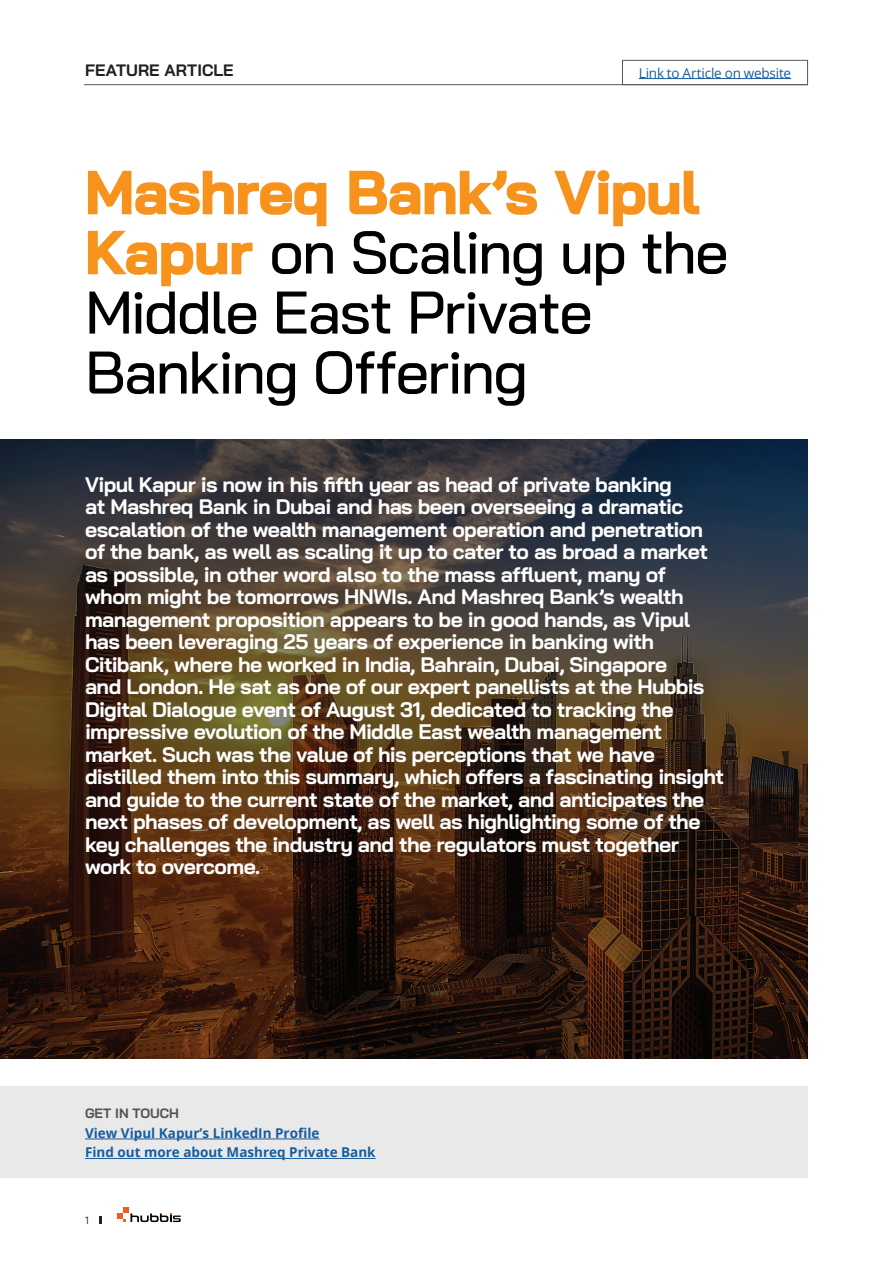
<style>
.page{position:relative;width:893px;height:1263px;background:#fff}
.page>*{position:absolute;margin:0;border:0;box-sizing:border-box;transform-origin:0 0}
.t1{font:500 60px/60px "Bai Jamjuree";letter-spacing:-.035em;color:#000}
.t2{font:700 21px/22.5px "Bai Jamjuree";letter-spacing:-.03em;color:#fff}
.t3{font:700 16.5px "Bai Jamjuree";letter-spacing:.005em;color:#231f20}
.t4{font:700 13.5px/19.5px "Open Sans";color:#175d9e}
.t5{font:13.5px "Open Sans";letter-spacing:-.015em;color:#175d9e}
.t6{font:700 13.5px "Bai Jamjuree";color:#535355}
.t7{font:10.5px "Bai Jamjuree";color:#231f20}
.s1{font-weight:700;color:#f7931d}
</style>
<div class="page">
<svg style="left:117px;top:1207px;width:64px;height:15px"></svg>
<svg style="left:100px;top:1216px;width:2px;height:8px"></svg>
<hr style="left:639px;top:78px;width:152px;height:1px;background:#175d9e">
<img style="left:0;top:440px;width:808px;height:619px">
<div style="left:622px;top:60px;width:186px;height:25px;border:1px solid #57585a"></div>
<div style="left:0;top:1086px;width:808px;height:92px;background:#e9e9e9"></div>
<hr style="left:85px;top:1138px;width:234px;height:1px;background:#175d9e">
<hr style="left:85px;top:1158px;width:291px;height:1px;background:#175d9e">
<hr style="left:84px;top:84px;width:724px;height:1px;background:#57585a">
<p class="t3" style="left:85px;top:60px;width:150px">FEATURE ARTICLE</p>
<p class="t5" style="left:639px;top:63px;width:154px">Link to Article on website</p>
<h1 class="t1" style="left:85px;top:163px;width:645px"><span class="s1">Mashreq Bank’s Vipul<br>Kapur</span> on Scaling up the<br>Middle East Private<br>Banking Offering</h1>
<p class="t2" style="left:85px;top:473px;width:641px">Vipul Kapur is now in his fifth year as head of private banking<br>at Mashreq Bank in Dubai and has been overseeing a dramatic escalation of the wealth management operation and penetration of the bank, as well as scaling it up to cater to as broad a market as possible, in other word also to the mass affluent, many of whom might be tomorrows HNWIs. And Mashreq Bank’s wealth management proposition appears to be in good hands, as Vipul has been leveraging 25 years of experience in banking with Citibank, where he worked in India, Bahrain, Dubai, Singapore<br>and London. He sat as one of our expert panellists at the Hubbis Digital Dialogue event of August 31, dedicated to tracking the impressive evolution of the Middle East wealth management market. Such was the value of his perceptions that we have distilled them into this summary, which offers a fascinating insight and guide to the current state of the market, and anticipates the next phases of development, as well as highlighting some of the key challenges the industry and the regulators must together work to overcome.</p>
<p class="t6" style="left:85px;top:1106px;width:95px">GET IN TOUCH</p>
<p class="t4" style="left:85px;top:1123px;width:292px">View Vipul Kapur’s LinkedIn Profile<br>Find out more about Mashreq Private Bank</p>
<p class="t7" style="left:85px;top:1211px;width:5px">1</p>
</div>
